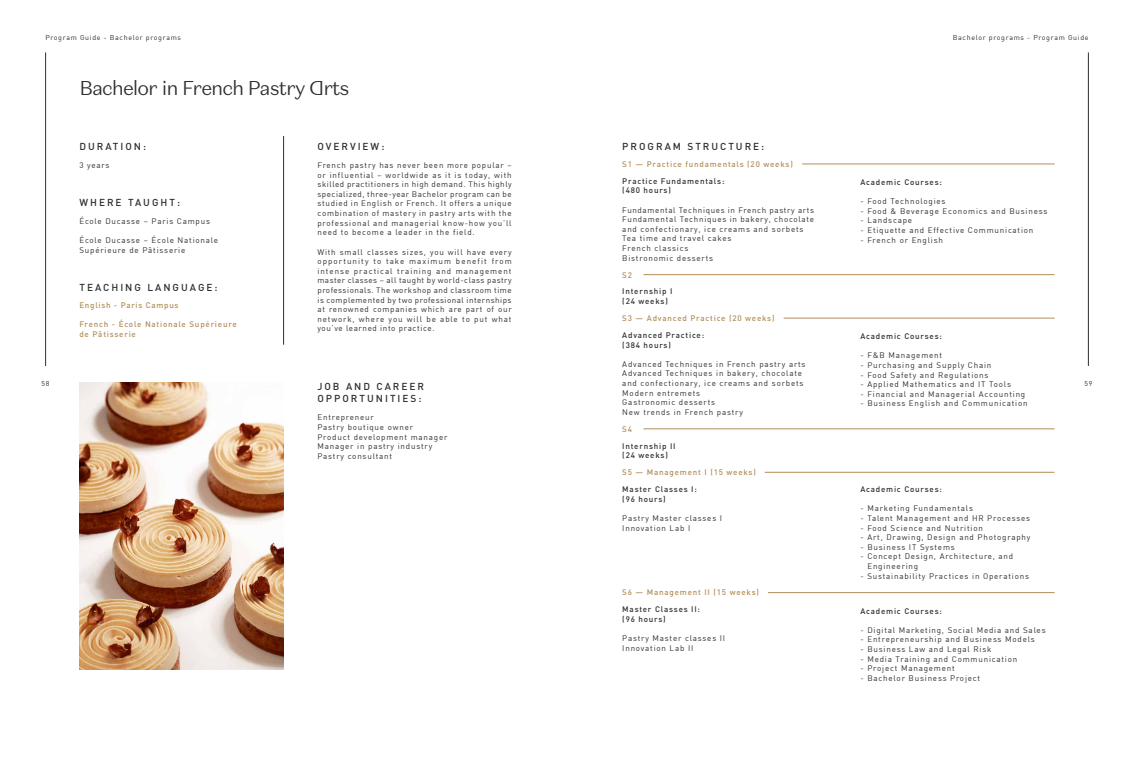
<style>
.page{position:relative;width:1134px;height:766px;background:#fff}
.page>*{position:absolute;margin:0;border:0;box-sizing:border-box;transform-origin:0 0}
.t1{font:300 20px "Domaine Sans Text Ducasse";letter-spacing:-.05em;color:#2d2e2e}
.t2{font:500 10px/12px "DIN";letter-spacing:.2em;color:#2d2e2e}
.t3{font:8px/9.6px "DIN";letter-spacing:.1em;color:#2d2e2e}
.t4{font:500 8px/9.6px "DIN";letter-spacing:.1em;color:#2d2e2e}
.t5{font:500 8px/9.6px "DIN";letter-spacing:.1em;color:#b38e59}
.t6{font:7px "DIN";letter-spacing:.1em;color:#2d2e2e}
</style>
<div class="page">
<hr style="left:283px;top:136px;width:1px;height:208px;background:#2d2e2e">
<img style="left:79px;top:382px;width:204px;height:287px">
<hr style="left:643px;top:274px;width:411px;height:1px;background:#b38e59">
<hr style="left:643px;top:428px;width:411px;height:1px;background:#b38e59">
<hr style="left:802px;top:164px;width:252px;height:1px;background:#b38e59">
<hr style="left:784px;top:318px;width:270px;height:1px;background:#b38e59">
<hr style="left:765px;top:472px;width:289px;height:1px;background:#b38e59">
<hr style="left:768px;top:592px;width:286px;height:1px;background:#b38e59">
<hr style="left:45px;top:52px;width:1px;height:314px;background:#2d2e2e">
<hr style="left:1088px;top:52px;width:1px;height:314px;background:#2d2e2e">
<p class="t6" style="left:45px;top:33px;width:137px">Program Guide - Bachelor programs</p>
<h1 class="t1" style="left:79px;top:75px;width:272px">Bachelor in French Pastry Arts</h1>
<p class="t6" style="left:41px;top:379px;width:10px">58</p>
<p class="t2" style="left:79px;top:140px;width:68px">DURATION:</p>
<p class="t3" style="left:79px;top:160px;width:32px">3 years</p>
<p class="t2" style="left:79px;top:196px;width:102px">WHERE TAUGHT:</p>
<p class="t3" style="left:79px;top:216px;width:132px">École Ducasse – Paris Campus</p>
<p class="t3" style="left:79px;top:235px;width:140px">École Ducasse – École Nationale<br>Supérieure de Pâtisserie</p>
<p class="t2" style="left:79px;top:281px;width:140px">TEACHING LANGUAGE:</p>
<p class="t5" style="left:79px;top:299px;width:101px">English - Paris Campus</p>
<p class="t5" style="left:79px;top:319px;width:159px">French - École Nationale Supérieure de Pâtisserie</p>
<p class="t2" style="left:317px;top:140px;width:68px">OVERVIEW:</p>
<p class="t3" style="left:317px;top:160px;width:196px;text-align:justify">French pastry has never been more popular – or influential – worldwide as it is today, with skilled practitioners in high demand. This highly specialized, three-year Bachelor program can be studied in English or French. It offers a unique combination of mastery in pastry arts with the professional and managerial know-how you’ll need to become a leader in the field.</p>
<p class="t3" style="left:317px;top:246px;width:196px;text-align:justify">With small classes sizes, you will have every opportunity to take maximum benefit from intense practical training and management master classes – all taught by world-class pastry professionals. The workshop and classroom time is complemented by two professional internships at renowned companies which are part of our network, where you will be able to put what you’ve learned into practice.</p>
<p class="t2" style="left:317px;top:380px;width:108px">JOB AND CAREER<br>OPPORTUNITIES:</p>
<p class="t3" style="left:317px;top:412px;width:131px">Entrepreneur<br>Pastry boutique owner<br>Product development manager<br>Manager in pastry industry<br>Pastry consultant</p>
<p class="t2" style="left:622px;top:140px;width:143px">PROGRAM STRUCTURE:</p>
<p class="t5" style="left:622px;top:159px;width:172px">S1 — Practice fundamentals (20 weeks)</p>
<p class="t4" style="left:622px;top:176px;width:104px">Practice Fundamentals: (480 hours)</p>
<p class="t3" style="left:622px;top:205px;width:193px">Fundamental Techniques in French pastry arts Fundamental Techniques in bakery, chocolate and confectionary, ice creams and sorbets Tea time and travel cakes<br>French classics<br>Bistronomic desserts</p>
<p class="t4" style="left:622px;top:286px;width:52px">Internship I (24 weeks)</p>
<p class="t5" style="left:622px;top:269px;width:11px">S2</p>
<p class="t5" style="left:622px;top:313px;width:154px">S3 — Advanced Practice (20 weeks)</p>
<p class="t4" style="left:622px;top:330px;width:83px">Advanced Practice: (384 hours)</p>
<p class="t3" style="left:622px;top:359px;width:185px">Advanced Techniques in French pastry arts<br>Advanced Techniques in bakery, chocolate and confectionary, ice creams and sorbets<br>Modern entremets<br>Gastronomic desserts<br>New trends in French pastry</p>
<p class="t5" style="left:622px;top:423px;width:11px">S4</p>
<p class="t4" style="left:622px;top:440px;width:55px">Internship II (24 weeks)</p>
<p class="t4" style="left:622px;top:484px;width:76px">Master Classes I: (96 hours)</p>
<p class="t3" style="left:622px;top:513px;width:101px">Pastry Master classes I<br>Innovation Lab I</p>
<p class="t5" style="left:622px;top:467px;width:135px">S5 — Management I (15 weeks)</p>
<p class="t5" style="left:622px;top:587px;width:138px">S6 — Management II (15 weeks)</p>
<p class="t4" style="left:622px;top:604px;width:79px">Master Classes II: (96 hours)</p>
<p class="t3" style="left:622px;top:633px;width:104px">Pastry Master classes II<br>Innovation Lab II</p>
<p class="t6" style="left:953px;top:33px;width:137px">Bachelor programs - Program Guide</p>
<p class="t4" style="left:860px;top:177px;width:83px">Academic Courses:</p>
<p class="t3" style="left:860px;top:196px;width:87px">- Food Technologies</p>
<p class="t3" style="left:860px;top:206px;width:188px">- Food &amp; Beverage Economics and Business</p>
<p class="t3" style="left:860px;top:215px;width:53px">- Landscape</p>
<p class="t3" style="left:860px;top:225px;width:175px">- Etiquette and Effective Communication</p>
<p class="t3" style="left:860px;top:235px;width:84px">- French or English</p>
<p class="t4" style="left:860px;top:331px;width:83px">Academic Courses:</p>
<p class="t3" style="left:860px;top:350px;width:83px">- F&amp;B Management</p>
<p class="t3" style="left:860px;top:360px;width:132px">- Purchasing and Supply Chain</p>
<p class="t3" style="left:860px;top:369px;width:130px">- Food Safety and Regulations</p>
<p class="t3" style="left:860px;top:379px;width:152px">- Applied Mathematics and IT Tools</p>
<p class="t3" style="left:860px;top:389px;width:166px">- Financial and Managerial Accounting</p>
<p class="t3" style="left:860px;top:398px;width:169px">- Business English and Communication</p>
<p class="t4" style="left:860px;top:484px;width:83px">Academic Courses:</p>
<p class="t3" style="left:860px;top:503px;width:114px">- Marketing Fundamentals</p>
<p class="t3" style="left:860px;top:513px;width:171px">- Talent Management and HR Processes</p>
<p class="t3" style="left:860px;top:522px;width:124px">- Food Science and Nutrition</p>
<p class="t3" style="left:860px;top:532px;width:172px">- Art, Drawing, Design and Photography</p>
<p class="t3" style="left:860px;top:541px;width:96px">- Business IT Systems</p>
<p class="t3" style="left:867px;top:551px;width:147px;text-indent:-7px">- Concept Design, Architecture, and<br>Engineering</p>
<p class="t3" style="left:860px;top:570px;width:170px">- Sustainability Practices in Operations</p>
<p class="t4" style="left:860px;top:605px;width:83px">Academic Courses:</p>
<p class="t3" style="left:860px;top:625px;width:187px">- Digital Marketing, Social Media and Sales</p>
<p class="t3" style="left:860px;top:634px;width:176px">- Entrepreneurship and Business Models</p>
<p class="t3" style="left:860px;top:644px;width:133px">- Business Law and Legal Risk</p>
<p class="t3" style="left:860px;top:653px;width:158px">- Media Training and Communication</p>
<p class="t3" style="left:860px;top:663px;width:96px">- Project Management</p>
<p class="t3" style="left:860px;top:673px;width:121px">- Bachelor Business Project</p>
<p class="t6" style="left:1084px;top:379px;width:10px">59</p>
</div>
